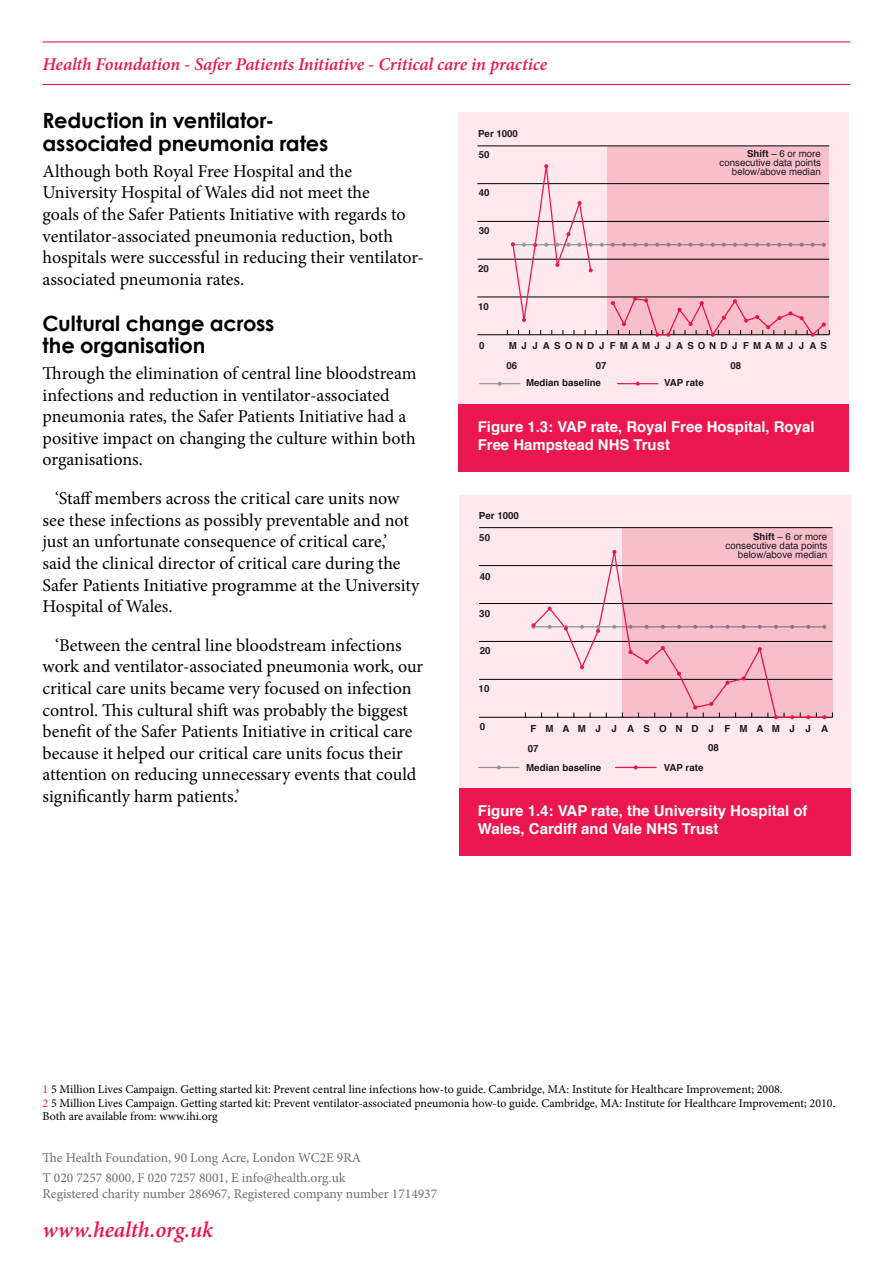
<style>
.page{position:relative;width:893px;height:1263px;background:#fff}
.page>*{position:absolute;margin:0;border:0;box-sizing:border-box;transform-origin:0 0}
.t1{font:italic 600 22.5px "Minion Pro";letter-spacing:-.005em;color:#ed174f}
.t2{font:700 21px/22.5px "Century Gothic";letter-spacing:-.005em;color:#000}
.t3{font:18px/21.6px "Minion Pro";color:#000}
.t4{font:italic 600 18px "Minion Pro";letter-spacing:-.005em;color:#ed174f}
.t5{font:700 15px/18px "Helvetica";color:#fff}
.t6{font:700 14.85px/17.9px "Helvetica";color:#fff}
.t7{font:13.5px/19.2px "Minion Pro";color:#6d6e71}
.t8{font:12px/13.5px "Minion Pro";letter-spacing:-.005em;color:#000}
.t9{font:9.75px/9px "Helvetica";color:#1d1a1d;text-align:right}
.t10{font:700 9.75px "Helvetica";color:#1d1a1d}
.t11{font:700 9.75px "Helvetica";letter-spacing:.425em;color:#1d1a1d}
.t12{font:700 9.75px "Helvetica";letter-spacing:.94em;color:#1d1a1d}
.s1{font-weight:700}
.s2{color:#ed174f}
</style>
<div class="page">
<hr style="left:43px;top:41px;width:807px;height:2px;background:#ed174f">
<hr style="left:43px;top:84px;width:807px;height:1px;background:#ed174f">
<div style="left:459px;top:113px;width:390px;height:297px;background:#fde8ed"></div>
<div style="left:459px;top:404px;width:390px;height:68px;background:#ed174f"></div>
<hr style="left:477px;top:334px;width:352px;height:1px;background:#000">
<hr style="left:477px;top:297px;width:352px;height:1px;background:#000">
<hr style="left:477px;top:259px;width:352px;height:1px;background:#000">
<hr style="left:477px;top:221px;width:352px;height:1px;background:#000">
<hr style="left:477px;top:183px;width:352px;height:1px;background:#000">
<hr style="left:477px;top:146px;width:352px;height:1px;background:#000">
<hr style="left:480px;top:383px;width:40px;height:1px;background:#939598">
<hr style="left:618px;top:383px;width:40px;height:1px;background:#ed174f">
<svg style="left:507px;top:164px;width:323px;height:173px"></svg>
<svg style="left:607px;top:146px;width:222px;height:189px;background:#f0b5c3"></svg>
<div style="left:459px;top:495px;width:391px;height:299px;background:#fde8ed"></div>
<div style="left:459px;top:788px;width:391px;height:68px;background:#ed174f"></div>
<hr style="left:479px;top:717px;width:353px;height:1px;background:#000">
<hr style="left:479px;top:679px;width:353px;height:1px;background:#000">
<hr style="left:479px;top:641px;width:353px;height:1px;background:#000">
<hr style="left:479px;top:603px;width:353px;height:1px;background:#000">
<hr style="left:479px;top:565px;width:353px;height:1px;background:#000">
<hr style="left:479px;top:527px;width:353px;height:1px;background:#000">
<hr style="left:479px;top:767px;width:40px;height:1px;background:#939598">
<hr style="left:616px;top:767px;width:40px;height:1px;background:#ed174f">
<svg style="left:525px;top:550px;width:301px;height:169px"></svg>
<svg style="left:622px;top:527px;width:210px;height:191px;background:#efb4c2"></svg>
<p class="t4" style="left:43px;top:52px;width:506px">Health Foundation - Safer Patients Initiative - Critical care in practice</p>
<p class="t2" style="left:43px;top:109px;width:287px">Reduction in ventilator&shy;associated pneumonia rates</p>
<p class="t3" style="left:43px;top:160px;width:383px">Although both Royal Free Hospital and the University Hospital of Wales did not meet the<br>goals of the Safer Patients Initiative with regards to ventilator-associated pneumonia reduction, both hospitals were successful in reducing their ventilator&shy;associated pneumonia rates.</p>
<p class="t2" style="left:43px;top:311px;width:233px">Cultural change across the organisation</p>
<p class="t3" style="left:43px;top:363px;width:375px">Through the elimination of central line bloodstream infections and reduction in ventilator-associated pneumonia rates, the Safer Patients Initiative had a positive impact on changing the culture within both organisations.</p>
<p class="t3" style="left:43px;top:488px;width:378px;text-indent:13px">‘Staff members across the critical care units now see these infections as possibly preventable and not just an unfortunate consequence of critical care,’ said the clinical director of critical care during the Safer Patients Initiative programme at the University Hospital of Wales.</p>
<p class="t3" style="left:43px;top:634px;width:382px;text-indent:13px">‘Between the central line bloodstream infections work and ventilator-associated pneumonia work, our critical care units became very focused on infection control. This cultural shift was probably the biggest benefit of the Safer Patients Initiative in critical care because it helped our critical care units focus their attention on reducing unnecessary events that could significantly harm patients.’</p>
<p class="t10" style="left:478px;top:125px;width:41px">Per 1000</p>
<p class="t9" style="left:720px;top:149px;width:103px"><span class="s1">Shift</span> – 6 or more consecutive data points below/above median</p>
<p class="t10" style="left:479px;top:147px;width:12px">50</p>
<p class="t10" style="left:479px;top:185px;width:12px">40</p>
<p class="t10" style="left:479px;top:223px;width:12px">30</p>
<p class="t10" style="left:478px;top:261px;width:12px">20</p>
<p class="t10" style="left:478px;top:298px;width:12px">10</p>
<p class="t11" style="left:509px;top:338px;width:320px">MJ JASONDJ FMAMJ JASONDJ FMAMJ JAS</p>
<p class="t10" style="left:479px;top:338px;width:7px">0</p>
<p class="t10" style="left:507px;top:357px;width:12px">06</p>
<p class="t10" style="left:596px;top:357px;width:12px">07</p>
<p class="t10" style="left:730px;top:357px;width:12px">08</p>
<p class="t10" style="left:526px;top:375px;width:76px">Median baseline</p>
<p class="t10" style="left:664px;top:375px;width:41px">VAP rate</p>
<p class="t6" style="left:478px;top:418px;width:338px">Figure 1.3: VAP rate, Royal Free Hospital, Royal<br>Free Hampstead NHS Trust</p>
<p class="t10" style="left:479px;top:508px;width:42px">Per 1000</p>
<p class="t9" style="left:725px;top:532px;width:103px"><span class="s1">Shift</span> – 6 or more consecutive data points below/above median</p>
<p class="t10" style="left:479px;top:530px;width:12px">50</p>
<p class="t10" style="left:480px;top:568px;width:12px">40</p>
<p class="t10" style="left:479px;top:605px;width:12px">30</p>
<p class="t10" style="left:480px;top:643px;width:12px">20</p>
<p class="t10" style="left:479px;top:681px;width:12px">10</p>
<p class="t10" style="left:480px;top:719px;width:7px">0</p>
<p class="t12" style="left:530px;top:720px;width:299px">FMAMJ JASONDJ FMAMJ JA</p>
<p class="t10" style="left:528px;top:740px;width:12px">07</p>
<p class="t10" style="left:708px;top:740px;width:12px">08</p>
<p class="t10" style="left:526px;top:759px;width:77px">Median baseline</p>
<p class="t10" style="left:664px;top:759px;width:41px">VAP rate</p>
<p class="t5" style="left:478px;top:802px;width:331px">Figure 1.4: VAP rate, the University Hospital of<br>Wales, Cardiff and Vale NHS Trust</p>
<p class="t8" style="left:43px;top:1082px;width:794px"><span class="s2">1</span> 5 Million Lives Campaign. Getting started kit: Prevent central line infections how-to guide. Cambridge, MA: Institute for Healthcare Improvement; 2008.<br><span class="s2">2</span> 5 Million Lives Campaign. Getting started kit: Prevent ventilator-associated pneumonia how-to guide. Cambridge, MA: Institute for Healthcare Improvement; 2010.<br>Both are available from: www.ihi.org</p>
<p class="t7" style="left:43px;top:1148px;width:320px">The Health Foundation, 90 Long Acre, London WC2E 9RA<br>T 020 7257 8000, F 020 7257 8001, E info@health.org.uk</p>
<p class="t7" style="left:43px;top:1184px;width:396px">Registered charity number 286967, Registered company number 1714937</p>
<p class="t1" style="left:43px;top:1214px;width:172px">www.health.org.uk</p>
</div>
